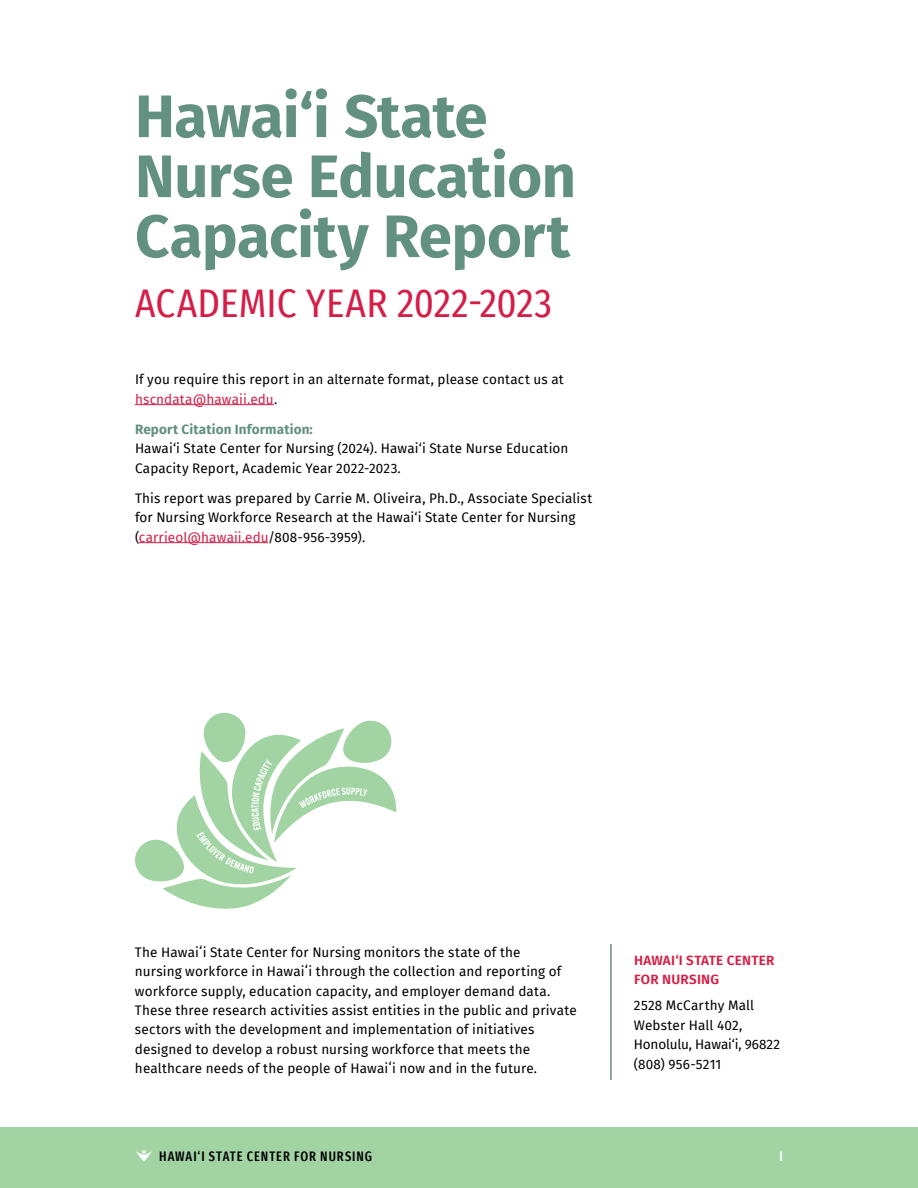
<style>
.page{position:relative;width:918px;height:1188px;background:#fff}
.page>*{position:absolute;margin:0;border:0;box-sizing:border-box;transform-origin:0 0}
.t1{font:700 60px/60px "Fira Sans";letter-spacing:-.01em;color:#629081}
.t2{font:39px "Fira Sans Condensed";letter-spacing:.005em;color:#d51e47}
.t3{font:13.5px/19.5px "Fira Sans";letter-spacing:.01em;color:#000}
.t4{font:500 extra-condensed 13.5px "Fira Sans";letter-spacing:.075em;color:#000}
.t5{font:600 13.5px/19.5px "Fira Sans";letter-spacing:.02em;color:#d51e47}
.t6{font:700 13.5px "Fira Sans";letter-spacing:.01em;color:#629081}
.t7{font:500 extra-condensed 13.5px "Fira Sans";color:#fff}
.s1{color:#d51e47}
</style>
<div class="page">
<div style="left:0;top:1128px;width:918px;height:60px;background:#a2d4a3"></div>
<hr style="left:610px;top:944px;width:2px;height:136px;background:#629081">
<hr style="left:135px;top:404px;width:139px;height:1px;background:#d51e47">
<hr style="left:139px;top:542px;width:129px;height:1px;background:#d51e47">
<svg style="left:135px;top:712px;width:262px;height:197px"></svg>
<h1 class="t1" style="left:135px;top:82px;width:443px">Hawai‘i State<br>Nurse Education<br>Capacity Report</h1>
<h2 class="t2" style="left:135px;top:274px;width:418px">ACADEMIC YEAR 2022-2023</h2>
<p class="t3" style="left:135px;top:369px;width:430px">If you require this report in an alternate format, please contact us at <span class="s1">hscndata@hawaii.edu</span>.</p>
<p class="t6" style="left:135px;top:418px;width:179px">Report Citation Information:</p>
<p class="t3" style="left:135px;top:438px;width:435px">Hawai‘i State Center for Nursing (2024). Hawai‘i State Nurse Education<br>Capacity Report, Academic Year 2022-2023.</p>
<p class="t3" style="left:135px;top:488px;width:459px">This report was prepared by Carrie M. Oliveira, Ph.D., Associate Specialist for Nursing Workforce Research at the Hawai‘i State Center for Nursing (<span class="s1">carrieol@hawaii.edu</span>/808-956-3959).</p>
<p class="t3" style="left:135px;top:942px;width:443px">The Hawaiʻi State Center for Nursing monitors the state of the<br>nursing workforce in Hawaiʻi through the collection and reporting of workforce supply, education capacity, and employer demand data.<br>These three research activities assist entities in the public and private sectors with the development and implementation of initiatives designed to develop a robust nursing workforce that meets the healthcare needs of the people of Hawaiʻi now and in the future.</p>
<p class="t5" style="left:634px;top:949px;width:142px">HAWAI‘I STATE CENTER<br>FOR NURSING</p>
<p class="t3" style="left:634px;top:996px;width:148px">2528 McCarthy Mall<br>Webster Hall 402,<br>Honolulu, Hawai‘i, 96822 (808) 956-5211</p>
<p class="t4" style="left:159px;top:1145px;width:214px">HAWAI‘I STATE CENTER FOR NURSING</p>
<p class="t7" style="left:780px;top:1145px;width:5px">I</p>
</div>
